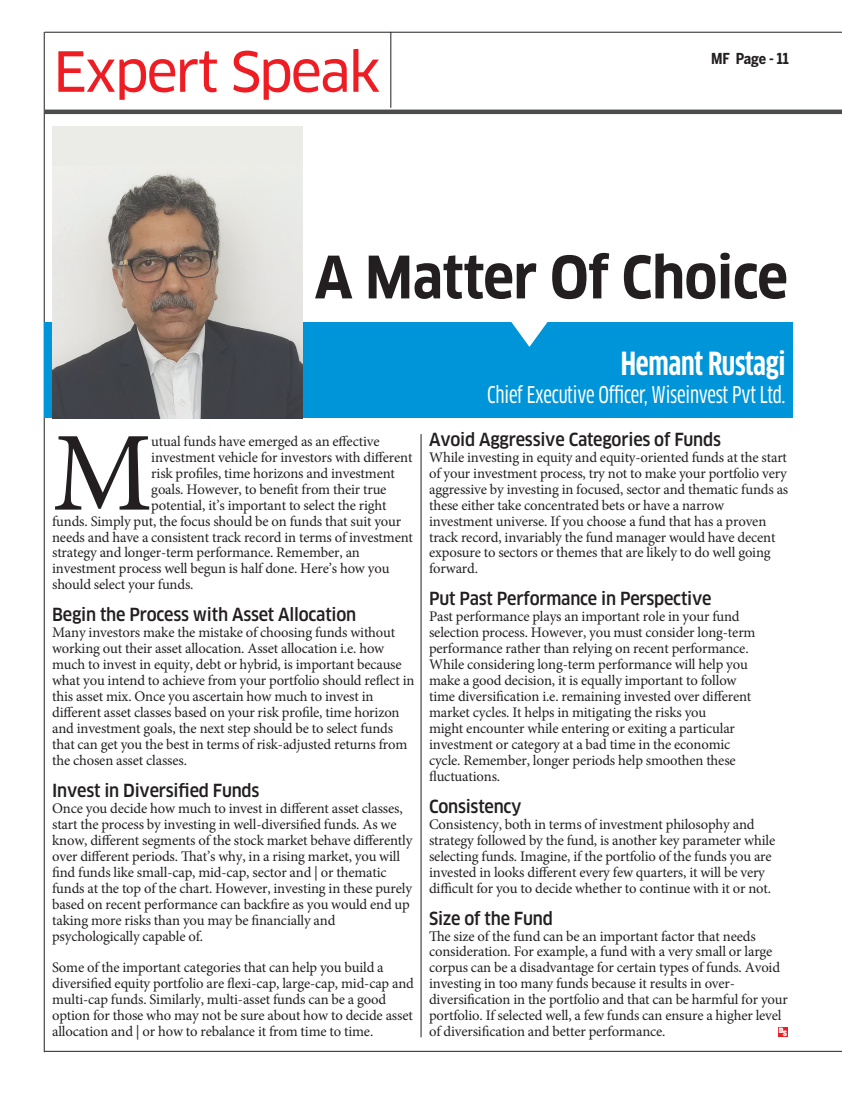
<style>
.page{position:relative;width:842px;height:1115px;background:#fff}
.page>*{position:absolute;margin:0;border:0;box-sizing:border-box;transform-origin:0 0}
.BI_Body_copy{font:112.8px "Minion Pro";color:#231f20}
._006_Caption{font:700 condensed 57px "Clan OT";letter-spacing:-.01em;color:#231f20}
.t1{font:54px "Clan OT News";letter-spacing:-.04em;color:#ee1d23}
.BI_Body_copy-2{font:700 condensed 31.2px "Clan OT";letter-spacing:-.01em;color:#fff}
.BI_Body_copy-3{font:22.5px "Clan OT Cond News";letter-spacing:-.01em;color:#fff}
.BI_Body_copy-4{font:500 condensed 17.7px "Clan OT";letter-spacing:-.015em;color:#231f20}
._006_Caption-2{font:700 15px "Benton Sans Cond";letter-spacing:-.01em;color:#231f20}
.BI_Body_copy-5{font:14.7px/15.9px "Minion Pro";letter-spacing:-.01em;color:#231f20}
.t2{font:6.75px "Impact";color:#fff;scale:1.25 1}
</style>
<div class="page">
<hr style="left:45px;top:1050px;width:797px;height:1px;background:#231f20">
<hr style="left:44px;top:32px;width:1px;height:1019px;background:#231f20">
<hr style="left:45px;top:32px;width:797px;height:1px;background:#231f20">
<div style="left:45px;top:109px;width:797px;height:5px;background:#4b4c4d"></div>
<hr style="left:390px;top:32px;width:1px;height:76px;background:#231f20">
<hr style="left:421px;top:434px;width:1px;height:602px;background:#231f20">
<div style="left:45px;top:322px;width:748px;height:96px;background:#0095d9"></div>
<div style="left:52px;top:126px;width:250px;height:292px;background:#ebebe7"></div>
<img style="left:52px;top:173px;width:250px;height:245px">
<svg style="left:511px;top:322px;width:37px;height:25px"></svg>
<div style="left:778px;top:1026px;width:10px;height:10px;background:#ee1d23"></div>
<p class="t1" style="left:53px;top:40px;width:329px">Expert Speak</p>
<p class="_006_Caption-2" style="left:711px;top:50px;width:79px">MF Page - 11</p>
<p class="_006_Caption" style="left:315px;top:244px;width:475px">A Matter Of Choice</p>
<p class="BI_Body_copy" style="left:52px;top:398px;width:102px">M</p>
<p class="BI_Body_copy-5" style="left:151px;top:433px;width:230px">utual funds have emerged as an effective</p>
<p class="BI_Body_copy-5" style="left:151px;top:449px;width:263px">investment vehicle for investors with different</p>
<p class="BI_Body_copy-5" style="left:151px;top:465px;width:245px">risk profiles, time horizons and investment</p>
<p class="BI_Body_copy-5" style="left:151px;top:481px;width:237px">goals. However, to benefit from their true</p>
<p class="BI_Body_copy-5" style="left:151px;top:497px;width:237px">potential, it’s important to select the right</p>
<p class="BI_Body_copy-5" style="left:52px;top:513px;width:351px">funds. Simply put, the focus should be on funds that suit your</p>
<p class="BI_Body_copy-5" style="left:52px;top:528px;width:362px">needs and have a consistent track record in terms of investment</p>
<p class="BI_Body_copy-5" style="left:52px;top:544px;width:309px">strategy and longer-term performance. Remember, an</p>
<p class="BI_Body_copy-5" style="left:52px;top:560px;width:339px">investment process well begun is half done. Here’s how you</p>
<p class="BI_Body_copy-5" style="left:52px;top:576px;width:143px">should select your funds.</p>
<p class="BI_Body_copy-4" style="left:52px;top:604px;width:306px">Begin the Process with Asset Allocation</p>
<p class="BI_Body_copy-5" style="left:52px;top:624px;width:364px">Many investors make the mistake of choosing funds without working out their asset allocation. Asset allocation i.e. how much to invest in equity, debt or hybrid, is important because what you intend to achieve from your portfolio should reflect in this asset mix. Once you ascertain how much to invest in different asset classes based on your risk profile, time horizon and investment goals, the next step should be to select funds that can get you the best in terms of risk-adjusted returns from the chosen asset classes.</p>
<p class="BI_Body_copy-4" style="left:52px;top:779px;width:209px">Invest in Diversified Funds</p>
<p class="BI_Body_copy-5" style="left:52px;top:800px;width:362px">Once you decide how much to invest in different asset classes, start the process by investing in well-diversified funds. As we know, different segments of the stock market behave differently over different periods. That’s why, in a rising market, you will find funds like small-cap, mid-cap, sector and | or thematic funds at the top of the chart. However, investing in these purely based on recent performance can backfire as you would end up taking more risks than you may be financially and psychologically capable of.</p>
<p class="BI_Body_copy-5" style="left:52px;top:959px;width:363px">Some of the important categories that can help you build a diversified equity portfolio are flexi-cap, large-cap, mid-cap and multi-cap funds. Similarly, multi-asset funds can be a good option for those who may not be sure about how to decide asset allocation and | or how to rebalance it from time to time.</p>
<p class="BI_Body_copy-2" style="left:621px;top:345px;width:166px">Hemant Rustagi</p>
<p class="BI_Body_copy-3" style="left:487px;top:382px;width:300px">Chief Executive Officer, Wiseinvest Pvt Ltd.</p>
<p class="BI_Body_copy-4" style="left:429px;top:429px;width:293px">Avoid Aggressive Categories of Funds</p>
<p class="BI_Body_copy-5" style="left:429px;top:449px;width:361px">While investing in equity and equity-oriented funds at the start of your investment process, try not to make your portfolio very aggressive by investing in focused, sector and thematic funds as these either take concentrated bets or have a narrow investment universe. If you choose a fund that has a proven track record, invariably the fund manager would have decent exposure to sectors or themes that are likely to do well going forward.</p>
<p class="BI_Body_copy-4" style="left:429px;top:588px;width:284px">Put Past Performance in Perspective</p>
<p class="BI_Body_copy-5" style="left:429px;top:608px;width:328px">Past performance plays an important role in your fund selection process. However, you must consider long-term performance rather than relying on recent performance.<br>While considering long-term performance will help you make a good decision, it is equally important to follow time diversification i.e. remaining invested over different market cycles. It helps in mitigating the risks you<br>might encounter while entering or exiting a particular investment or category at a bad time in the economic cycle. Remember, longer periods help smoothen these fluctuations.</p>
<p class="BI_Body_copy-4" style="left:429px;top:795px;width:94px">Consistency</p>
<p class="BI_Body_copy-5" style="left:429px;top:815px;width:348px">Consistency, both in terms of investment philosophy and strategy followed by the fund, is another key parameter while selecting funds. Imagine, if the portfolio of the funds you are invested in looks different every few quarters, it will be very difficult for you to decide whether to continue with it or not.</p>
<p class="BI_Body_copy-4" style="left:429px;top:907px;width:125px">Size of the Fund</p>
<p class="BI_Body_copy-5" style="left:429px;top:927px;width:360px">The size of the fund can be an important factor that needs consideration. For example, a fund with a very small or large corpus can be a disadvantage for certain types of funds. Avoid investing in too many funds because it results in over&shy;diversification in the portfolio and that can be harmful for your portfolio. If selected well, a few funds can ensure a higher level of diversification and better performance.</p>
<p class="t2" style="left:779px;top:1027px;width:8px">DS</p>
</div>
